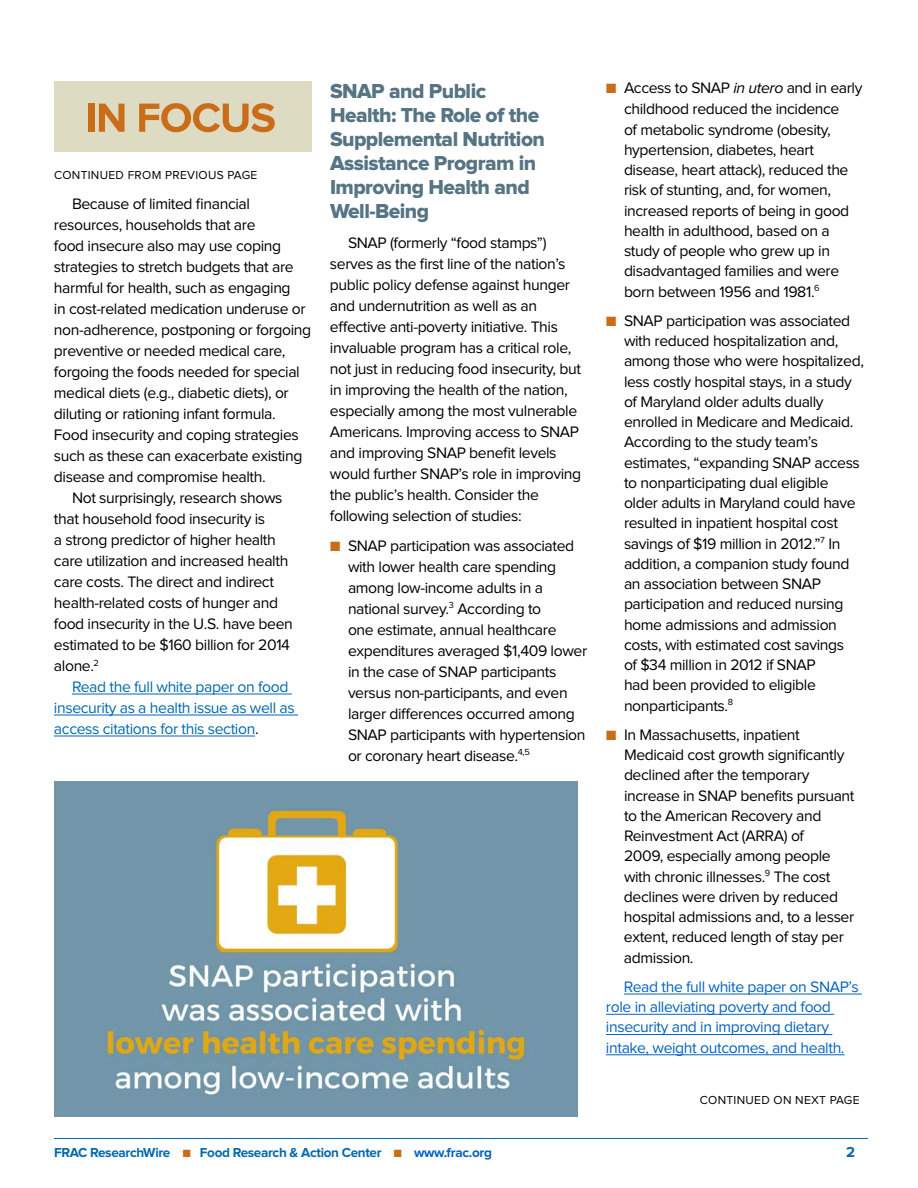
<style>
.page{position:relative;width:918px;height:1188px;background:#fff}
.page>*{position:absolute;margin:0;border:0;box-sizing:border-box;transform-origin:0 0}
.t1{font:21px/24px "Proxima Nova Extrabld";letter-spacing:-.025em;color:#567483}
.t2{font:15.75px/20.2px "Proxima Nova";letter-spacing:-.025em;color:#000}
.t3{font:15.75px/20.2px "Proxima Nova";letter-spacing:-.025em;color:#0563c1}
.t4{font:15.75px "Proxima Nova";letter-spacing:-.025em;color:#006aad}
.t5{font:700 15px "Proxima Nova";color:#006aad}
.t6{font:700 13.5px "Proxima Nova";letter-spacing:-.025em;color:#006aad}
.t7{font:12px "Proxima Nova";letter-spacing:.025em;color:#000}
.s1{color:#000}
.s2{color:#ca6c18}
.s3{font-style:italic}
.s4{color:#0563c1}
</style>
<div class="page">
<hr style="left:54px;top:1138px;width:814px;height:1px;background:#006aad">
<hr style="left:72px;top:694px;width:220px;height:1px;background:#0563c1">
<hr style="left:54px;top:715px;width:244px;height:1px;background:#0563c1">
<hr style="left:54px;top:736px;width:201px;height:1px;background:#0563c1">
<hr style="left:624px;top:994px;width:238px;height:1px;background:#0563c1">
<hr style="left:606px;top:1014px;width:228px;height:1px;background:#0563c1">
<hr style="left:606px;top:1034px;width:226px;height:1px;background:#0563c1">
<hr style="left:606px;top:1055px;width:239px;height:1px;background:#0563c1">
<img style="left:54px;top:781px;width:524px;height:336px">
<div style="left:54px;top:81px;width:258px;height:70px;background:#dedbc3"></div>
<div style="left:88px;top:104px;width:6px;height:28px;background:#ca6c18"></div>
<svg style="left:99px;top:104px;width:26px;height:28px"></svg>
<svg style="left:139px;top:103px;width:136px;height:29px"></svg>
<p class="t7" style="left:54px;top:169px;width:205px">CONTINUED FROM PREVIOUS PAGE</p>
<p class="t2" style="left:72px;top:194px;width:180px">Because of limited financial</p>
<p class="t2" style="left:54px;top:215px;width:203px">resources, households that are</p>
<p class="t2" style="left:54px;top:236px;width:229px">food insecure also may use coping</p>
<p class="t2" style="left:54px;top:257px;width:241px">strategies to stretch budgets that are</p>
<p class="t2" style="left:54px;top:278px;width:238px">harmful for health, such as engaging</p>
<p class="t2" style="left:54px;top:299px;width:253px">in cost-related medication underuse or</p>
<p class="t2" style="left:54px;top:320px;width:259px">non-adherence, postponing or forgoing</p>
<p class="t2" style="left:54px;top:341px;width:233px">preventive or needed medical care,</p>
<p class="t2" style="left:54px;top:362px;width:247px">forgoing the foods needed for special</p>
<p class="t2" style="left:54px;top:383px;width:236px">medical diets (e.g., diabetic diets), or</p>
<p class="t2" style="left:54px;top:404px;width:223px">diluting or rationing infant formula.</p>
<p class="t2" style="left:54px;top:425px;width:246px">Food insecurity and coping strategies</p>
<p class="t2" style="left:54px;top:446px;width:250px">such as these can exacerbate existing</p>
<p class="t2" style="left:54px;top:467px;width:213px">disease and compromise health.</p>
<p class="t2" style="left:72px;top:488px;width:212px">Not surprisingly, research shows</p>
<p class="t2" style="left:54px;top:509px;width:213px">that household food insecurity is</p>
<p class="t2" style="left:54px;top:530px;width:223px">a strong predictor of higher health</p>
<p class="t2" style="left:54px;top:551px;width:236px">care utilization and increased health</p>
<p class="t2" style="left:54px;top:572px;width:221px">care costs. The direct and indirect</p>
<p class="t2" style="left:54px;top:593px;width:226px">health-related costs of hunger and</p>
<p class="t2" style="left:54px;top:614px;width:240px">food insecurity in the U.S. have been</p>
<p class="t2" style="left:54px;top:635px;width:238px">estimated to be $160 billion for 2014</p>
<p class="t2" style="left:54px;top:656px;width:46px">alone.<sup>2</sup></p>
<p class="t4" style="left:72px;top:679px;width:218px">Read the full white paper on food</p>
<p class="t4" style="left:54px;top:700px;width:242px">insecurity as a health issue as well as</p>
<p class="t4" style="left:54px;top:721px;width:206px">access citations for this section<span class="s1">.</span></p>
<h1 class="t1" style="left:330px;top:79px;width:217px">SNAP and Public<br>Health: The Role of the<br>Supplemental Nutrition<br>Assistance Program in<br>Improving Health and<br>Well-Being</h1>
<p class="t2" style="left:330px;top:233px;width:253px;line-height:21px;text-indent:18px">SNAP (formerly “food stamps”) serves as the first line of the nation’s public policy defense against hunger and undernutrition as well as an effective anti-poverty initiative. This invaluable program has a critical role, not just in reducing food insecurity, but in improving the health of the nation, especially among the most vulnerable Americans. Improving access to SNAP and improving SNAP benefit levels would further SNAP’s role in improving the public’s health. Consider the following selection of studies:</p>
<p class="t2" style="left:348px;top:536px;width:241px;line-height:21px;text-indent:-18px"><span class="s2">■</span> SNAP participation was associated with lower health care spending among low-income adults in a national survey.<sup>3</sup> According to<br>one estimate, annual healthcare expenditures averaged $1,409 lower in the case of SNAP participants versus non-participants, and even larger differences occurred among SNAP participants with hypertension or coronary heart disease.<sup>4,5</sup></p>
<p class="t2" style="left:624px;top:79px;width:240px;text-indent:-18px"><span class="s2">■</span> Access to SNAP <span class="s3">in utero</span> and in early childhood reduced the incidence<br>of metabolic syndrome (obesity, hypertension, diabetes, heart disease, heart attack), reduced the risk of stunting, and, for women, increased reports of being in good health in adulthood, based on a study of people who grew up in disadvantaged families and were born between 1956 and 1981.<sup>6</sup></p>
<p class="t2" style="left:624px;top:311px;width:241px;text-indent:-18px"><span class="s2">■</span> SNAP participation was associated with reduced hospitalization and, among those who were hospitalized, less costly hospital stays, in a study of Maryland older adults dually enrolled in Medicare and Medicaid.<br>According to the study team’s estimates, “expanding SNAP access to nonparticipating dual eligible older adults in Maryland could have resulted in inpatient hospital cost savings of $19 million in 2012.”<sup>7</sup> In addition, a companion study found an association between SNAP participation and reduced nursing home admissions and admission costs, with estimated cost savings<br>of $34 million in 2012 if SNAP<br>had been provided to eligible nonparticipants.<sup>8</sup></p>
<p class="t2" style="left:624px;top:725px;width:232px;text-indent:-18px"><span class="s2">■</span> In Massachusetts, inpatient<br>Medicaid cost growth significantly declined after the temporary increase in SNAP benefits pursuant to the American Recovery and<br>Reinvestment Act (ARRA) of<br>2009, especially among people with chronic illnesses.<sup>9</sup> The cost declines were driven by reduced hospital admissions and, to a lesser extent, reduced length of stay per admission.</p>
<p class="t3" style="left:606px;top:977px;width:254px;text-indent:18px">Read the full white paper on SNAP’s role in alleviating poverty and food insecurity and in improving dietary intake, weight outcomes, and health.</p>
<p class="t7" style="left:700px;top:1094px;width:161px">CONTINUED ON NEXT PAGE</p>
<p class="t6" style="left:54px;top:1146px;width:440px">FRAC ResearchWire <span class="s2">■</span> Food Research &amp; Action Center <span class="s2">■</span> <span class="s4">www.frac.org</span></p>
<p class="t5" style="left:846px;top:1145px;width:10px">2</p>
</div>
